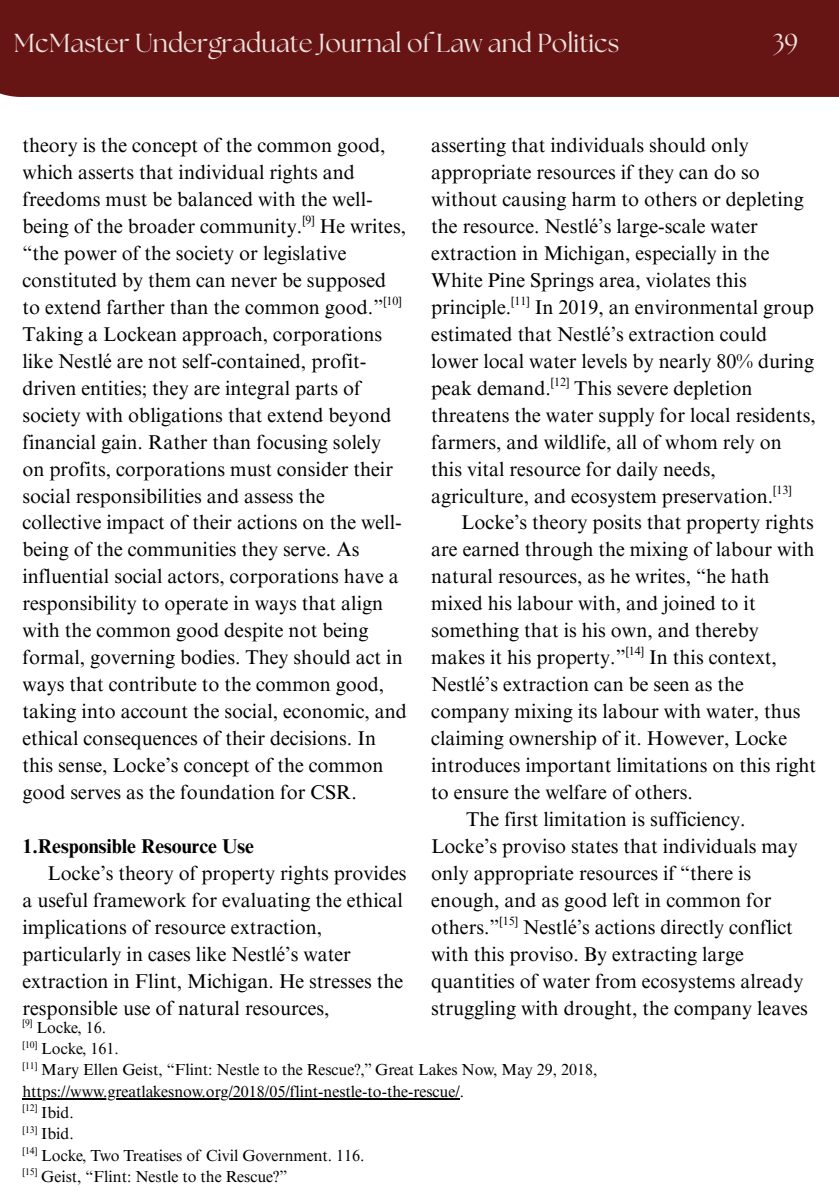
<style>
.page{position:relative;width:839px;height:1191px;background:#fff}
.page>*{position:absolute;margin:0;border:0;box-sizing:border-box;transform-origin:0 0}
.t1{font:26px "The Seasons";color:#ece2dc}
.t2{font:20px/27px "Times NRMT Pro";color:#000}
.t3{font:700 20px "Times NRMT Pro";color:#000}
.t4{font:16px "Times NRMT Pro";color:#000}
.t5{font:12px "Times NRMT Pro";color:#000}
.t6{font:9.6px "Times NRMT Pro";color:#000}
</style>
<div class="page">
<div style="left:0;top:0;width:838px;height:97px;background:#671414"></div>
<hr style="left:22px;top:1098px;width:438px;height:1px;background:#000">
<p class="t1" style="left:14px;top:31px;width:607px">McMaster Undergraduate Journal of Law and Politics</p>
<p class="t1" style="left:772px;top:31px;width:27px">39</p>
<h1 class="t2" style="left:22px;top:134px;width:386px">theory is the concept of the common good, which asserts that individual rights and freedoms must be balanced with the well&shy;being of the broader community. He writes, “the power of the society or legislative constituted by them can never be supposed to extend farther than the common good.” Taking a Lockean approach, corporations like Nestlé are not self-contained, profit&shy;driven entities; they are integral parts of society with obligations that extend beyond financial gain. Rather than focusing solely on profits, corporations must consider their social responsibilities and assess the collective impact of their actions on the well&shy;being of the communities they serve. As influential social actors, corporations have a responsibility to operate in ways that align with the common good despite not being formal, governing bodies. They should act in ways that contribute to the common good, taking into account the social, economic, and ethical consequences of their decisions. In this sense, Locke’s concept of the common good serves as the foundation for CSR.</h1>
<h1 class="t5" style="left:302px;top:215px;width:14px">[9]</h1>
<h1 class="t5" style="left:383px;top:296px;width:20px">[10]</h1>
<h2 class="t3" style="left:22px;top:839px;width:233px">1.Responsible Resource Use</h2>
<h2 class="t2" style="left:47px;top:862px;width:360px">Locke’s theory of property rights provides</h2>
<h2 class="t2" style="left:22px;top:889px;width:382px">a useful framework for evaluating the ethical</h2>
<h2 class="t2" style="left:22px;top:916px;width:301px">implications of resource extraction,</h2>
<h2 class="t2" style="left:22px;top:943px;width:330px">particularly in cases like Nestlé’s water</h2>
<h2 class="t2" style="left:22px;top:970px;width:382px">extraction in Flint, Michigan. He stresses the</h2>
<h2 class="t2" style="left:22px;top:997px;width:308px">responsible use of natural resources,</h2>
<h2 class="t6" style="left:22px;top:1019px;width:11px">[9]</h2>
<h2 class="t4" style="left:36px;top:1021px;width:71px">Locke, 16.</h2>
<p class="t6" style="left:22px;top:1041px;width:16px">[10]</p>
<p class="t4" style="left:41px;top:1043px;width:79px">Locke, 161.</p>
<h2 class="t2" style="left:431px;top:134px;width:386px">asserting that individuals should only appropriate resources if they can do so without causing harm to others or depleting the resource. Nestlé’s large-scale water extraction in Michigan, especially in the White Pine Springs area, violates this principle. In 2019, an environmental group estimated that Nestlé’s extraction could lower local water levels by nearly 80% during peak demand. This severe depletion threatens the water supply for local residents, farmers, and wildlife, all of whom rely on this vital resource for daily needs, agriculture, and ecosystem preservation.</h2>
<h2 class="t5" style="left:511px;top:296px;width:20px">[11]</h2>
<h2 class="t5" style="left:550px;top:377px;width:20px">[12]</h2>
<h2 class="t5" style="left:773px;top:485px;width:20px">[13]</h2>
<h2 class="t2" style="left:431px;top:512px;width:386px;text-indent:30px">Locke’s theory posits that property rights are earned through the mixing of labour with natural resources, as he writes, “he hath mixed his labour with, and joined to it something that is his own, and thereby makes it his property.” In this context, Nestlé’s extraction can be seen as the company mixing its labour with water, thus claiming ownership of it. However, Locke introduces important limitations on this right to ensure the welfare of others.</h2>
<h2 class="t5" style="left:625px;top:647px;width:20px">[14]</h2>
<h2 class="t2" style="left:431px;top:808px;width:378px;text-indent:35px">The first limitation is sufficiency.<br>Locke’s proviso states that individuals may only appropriate resources if “there is enough, and as good left in common for others.” Nestlé’s actions directly conflict with this proviso. By extracting large quantities of water from ecosystems already struggling with drought, the company leaves</h2>
<h2 class="t5" style="left:499px;top:917px;width:20px">[15]</h2>
<p class="t6" style="left:22px;top:1062px;width:16px">[11]</p>
<p class="t4" style="left:41px;top:1064px;width:557px">Mary Ellen Geist, “Flint: Nestle to the Rescue?,” Great Lakes Now, May 29, 2018,</p>
<p class="t4" style="left:22px;top:1085px;width:443px">https://www.greatlakesnow.org/2018/05/flint-nestle-to-the-rescue/.</p>
<p class="t6" style="left:22px;top:1105px;width:16px">[12]</p>
<p class="t4" style="left:41px;top:1107px;width:34px">Ibid.</p>
<p class="t6" style="left:22px;top:1126px;width:16px">[13]</p>
<p class="t4" style="left:41px;top:1128px;width:34px">Ibid.</p>
<p class="t6" style="left:22px;top:1147px;width:16px">[14]</p>
<p class="t4" style="left:41px;top:1149px;width:325px">Locke, Two Treatises of Civil Government. 116.</p>
<p class="t6" style="left:22px;top:1169px;width:16px">[15]</p>
<p class="t4" style="left:41px;top:1171px;width:248px">Geist, “Flint: Nestle to the Rescue?”</p>
</div>
